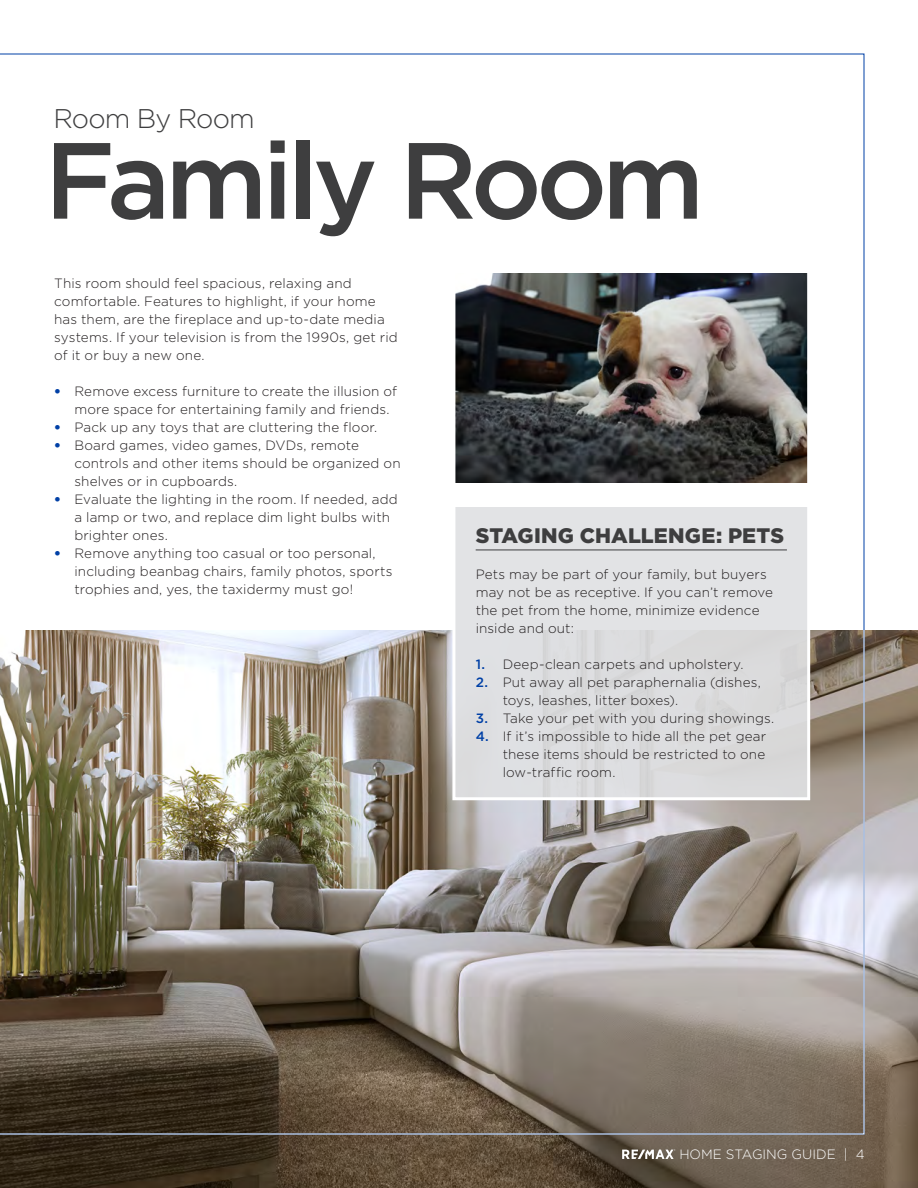
<style>
.page{position:relative;width:918px;height:1188px;background:#fff}
.page>*{position:absolute;margin:0;border:0;box-sizing:border-box;transform-origin:0 0}
.t1{font:500 108px "Gotham";letter-spacing:-.05em;color:#3e3e3f}
.t2{font:300 27px "Gotham";letter-spacing:-.03em;color:#3e3e3f}
.t3{font:900 21px "Gotham";letter-spacing:.005em;color:#3e3e3f}
.callout_box{font:300 13.5px/18px "Gotham";letter-spacing:.01em;color:#231f20}
.t4{font:300 13.5px "Gotham";color:#fff}
.s1{font-weight:900;color:#0040a6}
.s2{font-weight:500;color:#0040a6}
</style>
<div class="page">
<img style="left:0;top:630px;width:918px;height:558px">
<img style="left:0;top:629px;width:865px;height:506px">
<svg style="left:622px;top:1149px;width:53px;height:10px"></svg>
<div style="left:454px;top:506px;width:355px;height:293px;background:#e0e1e3"></div>
<hr style="left:476px;top:550px;width:311px;height:1px;background:#3e3e3f">
<div style="left:452px;top:504px;width:358px;height:296px;border:3px solid #fff"></div>
<img style="left:455px;top:273px;width:353px;height:210px">
<p class="t2" style="left:53px;top:103px;width:203px">Room By Room</p>
<p class="t1" style="left:44px;top:119px;width:662px">Family Room</p>
<p class="callout_box" style="left:54px;top:274px;width:345px">This room should feel spacious, relaxing and comfortable. Features to highlight, if your home has them, are the fireplace and up-to-date media systems. If your television is from the 1990s, get rid of it or buy a new one.</p>
<p class="callout_box" style="left:74px;top:382px;width:324px;text-indent:-20px"><span class="s1">•</span> Remove excess furniture to create the illusion of more space for entertaining family and friends.</p>
<p class="callout_box" style="left:54px;top:418px;width:325px"><span class="s1">•</span> Pack up any toys that are cluttering the floor.</p>
<p class="callout_box" style="left:74px;top:436px;width:328px;text-indent:-20px"><span class="s1">•</span> Board games, video games, DVDs, remote controls and other items should be organized on shelves or in cupboards.</p>
<p class="callout_box" style="left:74px;top:490px;width:325px;text-indent:-20px"><span class="s1">•</span> Evaluate the lighting in the room. If needed, add a lamp or two, and replace dim light bulbs with brighter ones.</p>
<p class="callout_box" style="left:74px;top:544px;width:320px;text-indent:-20px"><span class="s1">•</span> Remove anything too casual or too personal, including beanbag chairs, family photos, sports trophies and, yes, the taxidermy must go!</p>
<p class="t3" style="left:476px;top:523px;width:310px">STAGING CHALLENGE: PETS</p>
<p class="callout_box" style="left:476px;top:565px;width:299px">Pets may be part of your family, but buyers may not be as receptive. If you can’t remove the pet from the home, minimize evidence inside and out:</p>
<p class="callout_box" style="left:476px;top:655px;width:269px"><span class="s2">1.</span> Deep-clean carpets and upholstery.</p>
<p class="callout_box" style="left:503px;top:673px;width:260px;text-indent:-27px"><span class="s2">2.</span> Put away all pet paraphernalia (dishes, toys, leashes, litter boxes).</p>
<p class="callout_box" style="left:476px;top:709px;width:300px"><span class="s2">3.</span> Take your pet with you during showings.</p>
<p class="callout_box" style="left:503px;top:727px;width:265px;text-align:justify;text-indent:-27px"><span class="s2">4.</span> If it’s impossible to hide all the pet gear these items should be restricted to one low-traffic room.</p>
<p class="t4" style="left:679px;top:1147px;width:187px">HOME STAGING GUIDE | 4</p>
</div>
